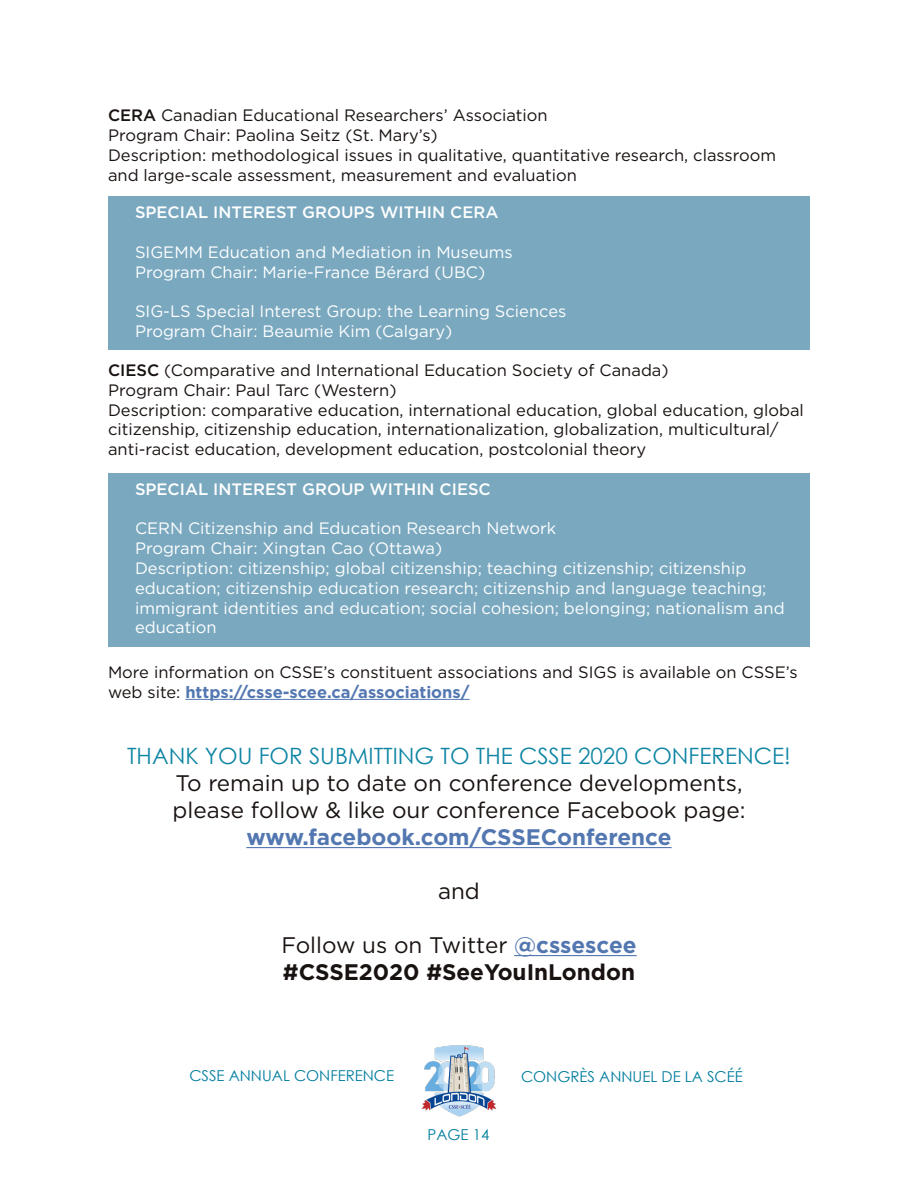
<style>
.page{position:relative;width:918px;height:1188px;background:#fff}
.page>*{position:absolute;margin:0;border:0;box-sizing:border-box;transform-origin:0 0}
.Body_Text{font:22.5px/27px "Gotham";color:#181210;text-align:center}
.Body_Text-2{font:700 22.5px/27px "Gotham";color:#181210}
.Heading_2{font:22.5px "Century Gothic";color:#0f85a4}
.Body_Text-3{font:16.5px/19.8px "Gotham";color:#181210}
.Body_Text-4{font:16.5px/19.8px "Gotham";color:#fff}
.Heading_3{font:500 16.5px "Gotham";color:#fff}
.t1{font:15px "Century Gothic";color:#007d9e}
.s1{font-weight:500}
.s2{font-weight:700;color:#5377b0}
.s3{font-weight:400}
.s4{color:#5377b0}
</style>
<div class="page">
<img style="left:421px;top:1045px;width:76px;height:72px">
<div style="left:108px;top:197px;width:702px;height:153px;background:#79a8bf"></div>
<div style="left:108px;top:473px;width:702px;height:174px;background:#79a8bf"></div>
<hr style="left:185px;top:699px;width:285px;height:1px;background:#5377b0">
<hr style="left:246px;top:847px;width:426px;height:1px;background:#5377b0">
<hr style="left:514px;top:955px;width:123px;height:1px;background:#5377b0">
<p class="Body_Text-3" style="left:108px;top:105px;width:670px"><span class="s1">CERA</span> Canadian Educational Researchers’ Association<br>Program Chair: Paolina Seitz (St. Mary’s)<br>Description: methodological issues in qualitative, quantitative research, classroom and large-scale assessment, measurement and evaluation</p>
<p class="Heading_3" style="left:135px;top:202px;width:365px">SPECIAL INTEREST GROUPS WITHIN CERA</p>
<p class="Body_Text-4" style="left:135px;top:242px;width:379px">SIGEMM Education and Mediation in Museums<br>Program Chair: Marie-France Bérard (UBC)</p>
<p class="Body_Text-4" style="left:135px;top:301px;width:433px">SIG-LS Special Interest Group: the Learning Sciences</p>
<p class="Body_Text-4" style="left:135px;top:321px;width:319px">Program Chair: Beaumie Kim (Calgary)</p>
<p class="Body_Text-3" style="left:108px;top:360px;width:697px"><span class="s1">CIESC</span> (Comparative and International Education Society of Canada)<br>Program Chair: Paul Tarc (Western)<br>Description: comparative education, international education, global education, global citizenship, citizenship education, internationalization, globalization, multicultural/ anti-racist education, development education, postcolonial theory</p>
<p class="Heading_3" style="left:135px;top:478px;width:357px">SPECIAL INTEREST GROUP WITHIN CIESC</p>
<p class="Body_Text-4" style="left:135px;top:518px;width:651px">CERN Citizenship and Education Research Network<br>Program Chair: Xingtan Cao (Ottawa)<br>Description: citizenship; global citizenship; teaching citizenship; citizenship education; citizenship education research; citizenship and language teaching; immigrant identities and education; social cohesion; belonging; nationalism and education</p>
<p class="Body_Text-3" style="left:108px;top:662px;width:691px">More information on CSSE’s constituent associations and SIGS is available on CSSE’s web site: <span class="s2">https://csse-scee.ca/associations/</span></p>
<p class="Heading_2" style="left:127px;top:740px;width:665px">THANK YOU FOR SUBMITTING TO THE CSSE 2020 CONFERENCE!</p>
<p class="Body_Text" style="left:173px;top:769px;width:574px">To remain up to date on conference developments, please follow &amp; like our conference Facebook page: <span class="s2">www.facebook.com/CSSEConference</span></p>
<p class="Body_Text" style="left:438px;top:877px;width:43px">and</p>
<p class="Body_Text-2" style="left:281px;top:932px;width:357px"><span class="s3">Follow us on Twitter</span> <span class="s4">@cssescee </span>#CSSE2020 #SeeYouInLondon</p>
<p class="t1" style="left:189px;top:1065px;width:206px">CSSE ANNUAL CONFERENCE</p>
<p class="t1" style="left:521px;top:1066px;width:223px">CONGRÈS ANNUEL DE LA SCÉÉ</p>
<p class="t1" style="left:428px;top:1124px;width:63px">PAGE 14</p>
</div>
